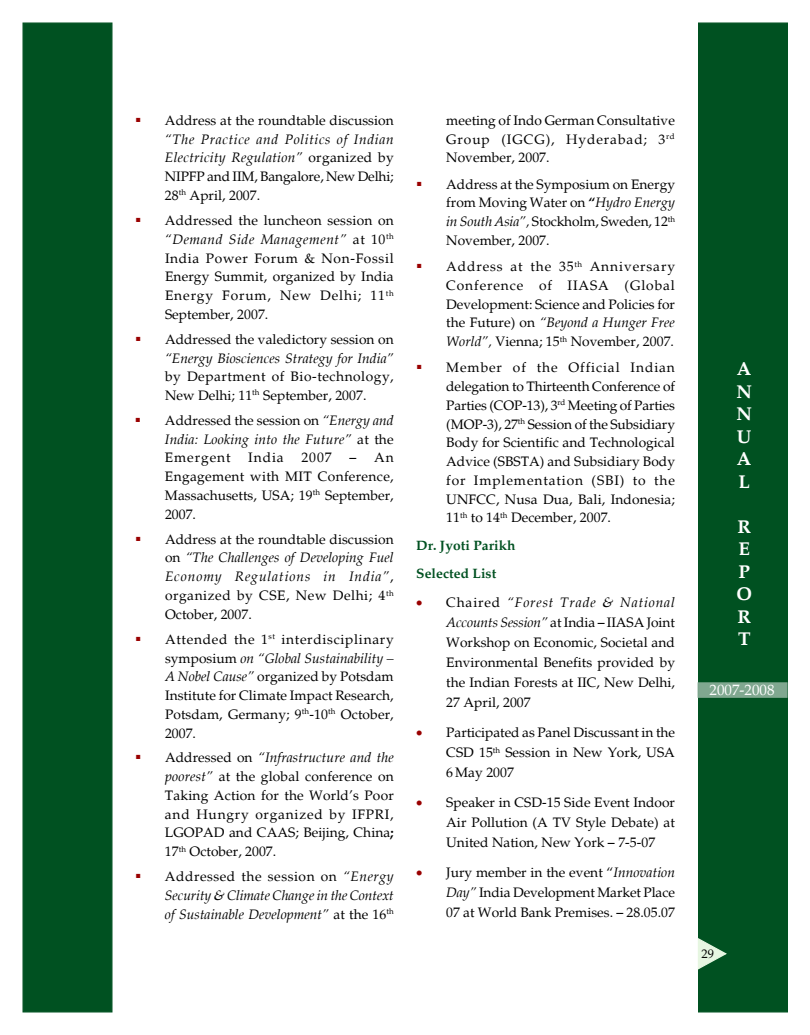
<style>
.page{position:relative;width:810px;height:1035px;background:#fff}
.page>*{position:absolute;margin:0;border:0;box-sizing:border-box;transform-origin:0 0}
.t1{font:700 18.75px/22.5px "Palatino";color:#fff;text-align:justify}
.t2{font:15px "Palatino";color:#fff}
.t3{font:13.75px/18.8px "Palatino";letter-spacing:.005em;color:#000;text-align:justify}
.t4{font:italic 13.75px/18.8px "Palatino";letter-spacing:.005em;color:#000;text-align:justify}
.t5{font:13.75px/18.8px "Palatino";letter-spacing:.04em;color:#000}
.t6{font:700 13.75px/27.5px "Palatino";letter-spacing:.005em;color:#005121}
.t7{font:12.5px "Palatino";color:#000}
.s1{font-style:italic}
.s2{font-style:normal}
.s3{font-weight:700}
.s4{color:#900}
</style>
<div class="page">
<div style="left:22px;top:22px;width:91px;height:990px;background:#005121;border:1px solid #005121"></div>
<div style="left:698px;top:22px;width:90px;height:990px;background:#005121"></div>
<div style="left:698px;top:682px;width:90px;height:16px;background:#80a890;border:1px solid #80a890"></div>
<svg style="left:698px;top:937px;width:29px;height:34px"></svg>
<p class="t3" style="left:165px;top:111px;width:230px">Address at the roundtable discussion</p>
<p class="t3" style="left:165px;top:130px;width:230px"><span class="s1">“The Practice and Politics of Indian Electricity Regulation”</span> organized by NIPFP and IIM, Bangalore, New Delhi; 28<sup>th</sup> April, 2007.</p>
<p class="t3" style="left:165px;top:211px;width:230px">Addressed the luncheon session on <span class="s1">“Demand Side Management”</span> at 10<sup>th </sup>India Power Forum &amp; Non-Fossil Energy Summit, organized by India Energy Forum, New Delhi; 11<sup>th </sup>September, 2007.</p>
<p class="t3" style="left:165px;top:330px;width:230px">Addressed the valedictory session on</p>
<p class="t4" style="left:165px;top:349px;width:230px">“Energy Biosciences Strategy for India”</p>
<p class="t5" style="left:165px;top:367px;width:230px">by Department of Bio-technology,<br>New Delhi; 11<sup>th</sup> September, 2007.</p>
<p class="t4" style="left:165px;top:411px;width:230px"><span class="s2">Addressed the session on</span> “Energy and India: Looking into the Future” <span class="s2">at the Emergent</span></p>
<p class="t3" style="left:248px;top:449px;width:37px">India</p>
<p class="t3" style="left:302px;top:449px;width:32px">2007</p>
<p class="t3" style="left:165px;top:449px;width:230px;text-indent:185px">– An Engagement with MIT Conference, Massachusetts, USA; 19<sup>th</sup> September, 2007.</p>
<p class="t3" style="left:165px;top:530px;width:230px">Address at the roundtable discussion on <span class="s1">“The Challenges of Developing Fuel Economy Regulations in India”</span>, organized by CSE, New Delhi; 4<sup>th </sup>October, 2007.</p>
<p class="t3" style="left:165px;top:630px;width:230px">Attended the 1<sup>st</sup> interdisciplinary symposium <span class="s1">on “Global Sustainability – A Nobel Cause”</span> organized by Potsdam Institute for Climate Impact Research, Potsdam, Germany; 9<sup>th</sup>-10<sup>th</sup> October, 2007.</p>
<p class="t3" style="left:165px;top:749px;width:230px">Addressed on <span class="s1">“Infrastructure and the poorest”</span> at the global conference on Taking Action for the World’s Poor and Hungry organized by IFPRI, LGOPAD and CAAS; Beijing, China<span class="s3">; </span>17<sup>th</sup> October, 2007.</p>
<p class="t4" style="left:165px;top:867px;width:230px"><span class="s2">Addressed the session on</span> “Energy Security &amp; Climate Change in the Context of Sustainable Development” <span class="s2">at the 16</span><sup>th</sup></p>
<p class="t3" style="left:446px;top:111px;width:230px">meeting of Indo German Consultative Group (IGCG), Hyderabad; 3<sup>rd </sup>November, 2007.</p>
<p class="t3" style="left:446px;top:175px;width:230px">Address at the Symposium on Energy from Moving Water on <span class="s3">“</span><span class="s1">Hydro Energy in South Asia”,</span> Stockholm, Sweden, 12<sup>th </sup>November, 2007.</p>
<p class="t3" style="left:446px;top:257px;width:230px">Address at the 35<sup>th</sup> Anniversary Conference of IIASA (Global Development: Science and Policies for the Future) on <span class="s1">“Beyond a Hunger Free World”,</span> Vienna; 15<sup>th</sup> November, 2007.</p>
<p class="t3" style="left:446px;top:359px;width:230px">Member of the Official Indian delegation to Thirteenth Conference of Parties (COP-13), 3<sup>rd</sup> Meeting of Parties (MOP-3), 27<sup>th</sup> Session of the Subsidiary Body for Scientific and Technological Advice (SBSTA) and Subsidiary Body for Implementation (SBI) to the UNFCC, Nusa Dua, Bali, Indonesia; 11<sup>th</sup> to 14<sup>th</sup> December, 2007.</p>
<p class="t6" style="left:416px;top:532px;width:101px">Dr. Jyoti Parikh<br>Selected List</p>
<p class="t3" style="left:446px;top:593px;width:230px;line-height:20px;text-indent:-30px"><span class="s4">•</span> Chaired <span class="s1">“Forest Trade &amp; National Accounts Session”</span> at India – IIASA Joint Workshop on Economic, Societal and Environmental Benefits provided by the Indian Forests at IIC, New Delhi, 27 April, 2007</p>
<p class="t3" style="left:446px;top:723px;width:230px;line-height:20px;text-indent:-30px"><span class="s4">•</span> Participated as Panel Discussant in the CSD 15<sup>th</sup> Session in New York, USA 6May 2007</p>
<p class="t3" style="left:446px;top:792px;width:230px;line-height:20px;text-indent:-30px"><span class="s4">•</span> Speaker in CSD-15 Side Event Indoor Air Pollution (A TV Style Debate) at United Nation, New York – 7-5-07</p>
<p class="t3" style="left:446px;top:863px;width:230px;line-height:20px;text-indent:-30px"><span class="s4">•</span> Jury member in the event “<span class="s1">Innovation Day”</span> India Development Market Place 07 at World Bank Premises. – 28.05.07</p>
<h1 class="t1" style="left:736px;top:358px;width:17px">A N N U A L</h1>
<h1 class="t1" style="left:736px;top:515px;width:17px">R E P O R T</h1>
<p class="t2" style="left:710px;top:681px;width:66px">2007-2008</p>
<p class="t7" style="left:702px;top:946px;width:14px">29</p>
</div>
